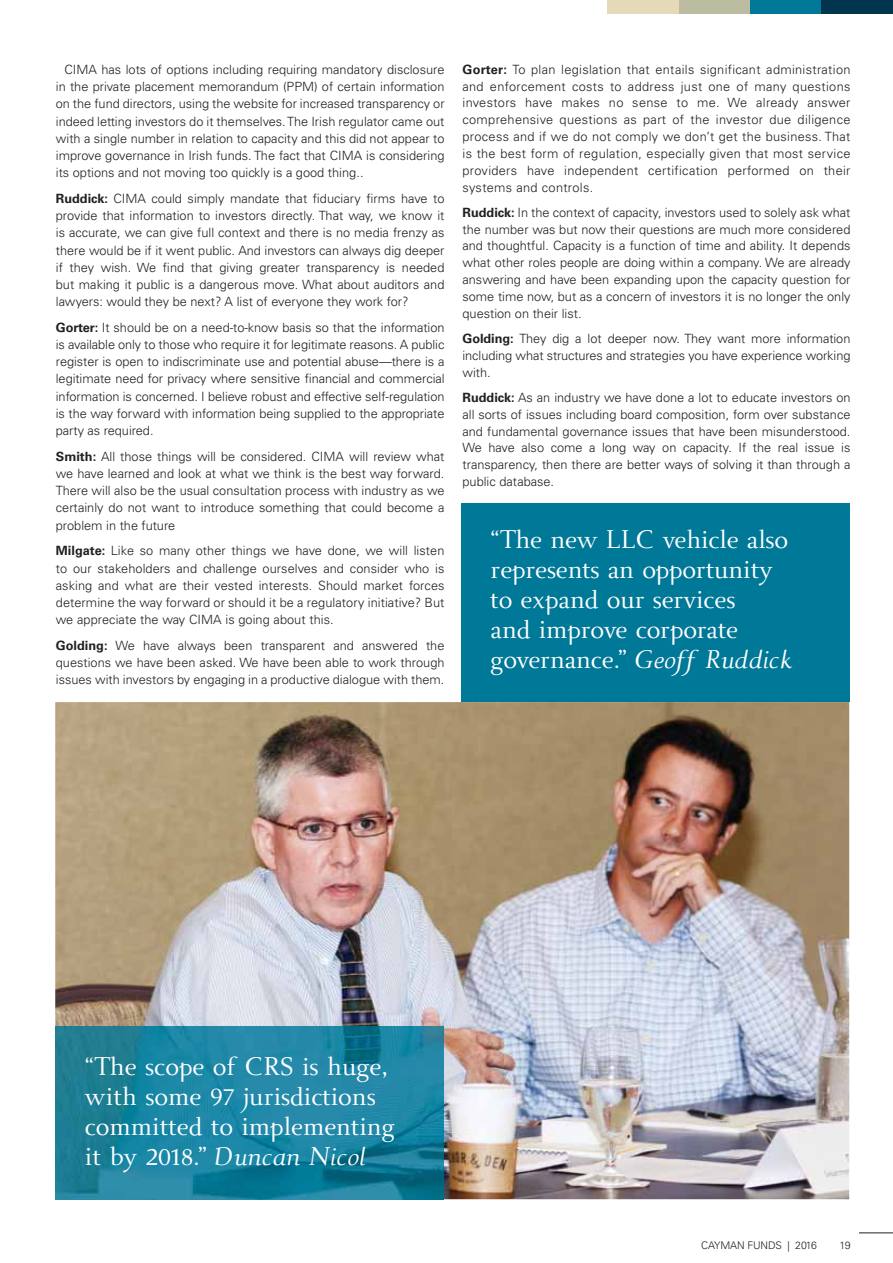
<style>
.page{position:relative;width:893px;height:1263px;background:#fff}
.page>*{position:absolute;margin:0;border:0;box-sizing:border-box;transform-origin:0 0}
.t1{font:27px/30px "Beln";letter-spacing:-.01em;color:#fff}
.t2{font:300 12.75px/17.2px "Univers";color:#231f20;text-align:justify}
.t3{font:300 10.5px "Univers";letter-spacing:-.01em;color:#231f20}
.s1{font-weight:700}
.s2{font-style:italic}
</style>
<div class="page">
<div style="left:607px;top:0;width:71px;height:13px;background:#e5d9b8"></div>
<div style="left:678px;top:0;width:72px;height:13px;background:#bcbca1"></div>
<div style="left:750px;top:0;width:72px;height:13px;background:#007897"></div>
<div style="left:821px;top:0;width:72px;height:13px;background:#00354d"></div>
<hr style="left:859px;top:1232px;width:34px;height:1px;background:#231f20">
<img style="left:55px;top:702px;width:794px;height:497px">
<div style="left:461px;top:504px;width:388px;height:198px;background:#007897"></div>
<img style="left:55px;top:1026px;width:389px;height:173px">
<p class="t2" style="left:56px;top:62px;width:390px;text-indent:9px">CIMA has lots of options including requiring mandatory disclosure in the private placement memorandum (PPM) of certain information on the fund directors, using the website for increased transparency or indeed letting investors do it themselves. The Irish regulator came out with a single number in relation to capacity and this did not appear to improve governance in Irish funds. The fact that CIMA is considering its options and not moving too quickly is a good thing..</p>
<p class="t2" style="left:56px;top:191px;width:390px"><span class="s1">Ruddick:</span> CIMA could simply mandate that fiduciary firms have to provide that information to investors directly. That way, we know it is accurate, we can give full context and there is no media frenzy as there would be if it went public. And investors can always dig deeper if they wish. We find that giving greater transparency is needed but making it public is a dangerous move. What about auditors and lawyers: would they be next? A list of everyone they work for?</p>
<p class="t2" style="left:56px;top:320px;width:390px"><span class="s1">Gorter:</span> It should be on a need-to-know basis so that the information is available only to those who require it for legitimate reasons. A public register is open to indiscriminate use and potential abuse—there is a legitimate need for privacy where sensitive financial and commercial information is concerned. I believe robust and effective self-regulation is the way forward with information being supplied to the appropriate party as required.</p>
<p class="t2" style="left:56px;top:449px;width:390px"><span class="s1">Smith:</span> All those things will be considered. CIMA will review what we have learned and look at what we think is the best way forward.<br>There will also be the usual consultation process with industry as we certainly do not want to introduce something that could become a problem in the future</p>
<p class="t2" style="left:56px;top:543px;width:390px"><span class="s1">Milgate:</span> Like so many other things we have done, we will listen to our stakeholders and challenge ourselves and consider who is asking and what are their vested interests. Should market forces determine the way forward or should it be a regulatory initiative? But we appreciate the way CIMA is going about this.</p>
<p class="t2" style="left:56px;top:638px;width:390px"><span class="s1">Golding:</span> We have always been transparent and answered the questions we have been asked. We have been able to work through issues with investors by engaging in a productive dialogue with them.</p>
<p class="t2" style="left:462px;top:62px;width:389px;line-height:16.8px"><span class="s1">Gorter:</span> To plan legislation that entails significant administration and enforcement costs to address just one of many questions investors have makes no sense to me. We already answer comprehensive questions as part of the investor due diligence process and if we do not comply we don’t get the business. That is the best form of regulation, especially given that most service providers have independent certification performed on their systems and controls.</p>
<p class="t2" style="left:462px;top:205px;width:390px;line-height:16.8px"><span class="s1">Ruddick:</span> In the context of capacity, investors used to solely ask what the number was but now their questions are much more considered and thoughtful. Capacity is a function of time and ability. It depends what other roles people are doing within a company. We are already answering and have been expanding upon the capacity question for some time now, but as a concern of investors it is no longer the only question on their list.</p>
<p class="t2" style="left:462px;top:331px;width:389px;line-height:16.8px"><span class="s1">Golding:</span> They dig a lot deeper now. They want more information including what structures and strategies you have experience working with.</p>
<p class="t2" style="left:462px;top:390px;width:389px;line-height:16.8px"><span class="s1">Ruddick:</span> As an industry we have done a lot to educate investors on all sorts of issues including board composition, form over substance and fundamental governance issues that have been misunderstood.<br>We have also come a long way on capacity. If the real issue is transparency, then there are better ways of solving it than through a public database.</p>
<h1 class="t1" style="left:491px;top:526px;width:303px">“The new LLC vehicle also represents an opportunity to expand our services<br>and improve corporate governance.” <span class="s2">Geoff Ruddick</span></h1>
<h1 class="t1" style="left:85px;top:1053px;width:311px">“The scope of CRS is huge, with some 97 jurisdictions committed to implementing it by 2018.” <span class="s2">Duncan Nicol</span></h1>
<p class="t3" style="left:701px;top:1242px;width:117px">CAYMAN FUNDS | 2016</p>
<p class="t3" style="left:839px;top:1242px;width:13px">19</p>
</div>
